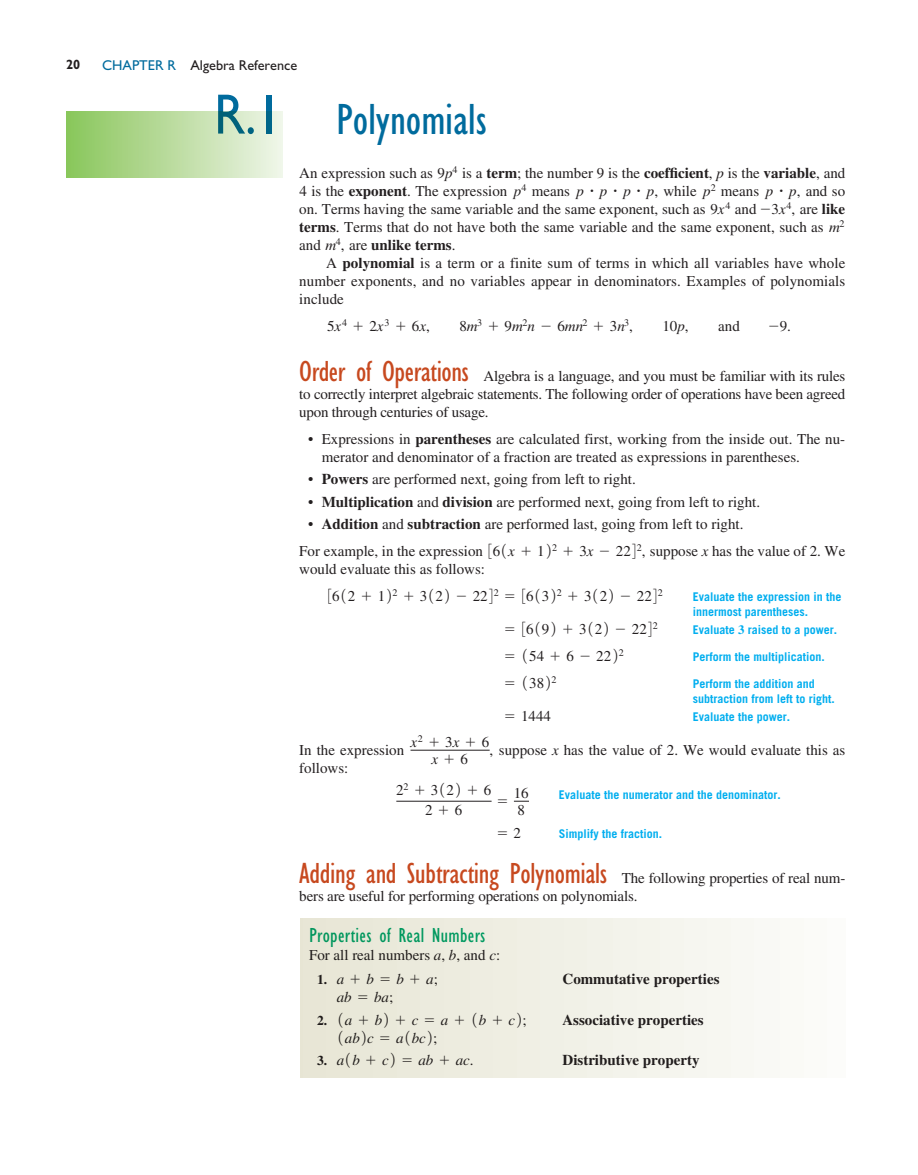
<style>
.page{position:relative;width:918px;height:1175px;background:#fff}
.page>*{position:absolute;margin:0;border:0;box-sizing:border-box;transform-origin:0 0}
.t1{font:condensed 45px "Gill Sans Std";color:#006b9d}
.t2{font:condensed 21px "Gill Sans Std";letter-spacing:.015em;color:#00a66e}
.t3{font:15px/18px "Times LT Std";color:#231f20}
.t4{font:italic 15px/17px "Times LT Std";color:#231f20;text-align:center}
.t5{font:700 15px "Times LT Std";color:#231f20}
.t6{font:15px "Pearson MATHPRO18";color:#231f20}
.t7{font:15px "Pearson MATHPRO02";color:#231f20}
.t8{font:14.25px "Gill Sans Std";color:#231f20}
.t9{font:700 13.5px "Gill Sans Std";color:#231f20;scale:.95 1}
.t10{font:700 12px/15px "Trade Gothic LT Std";color:#00aeef}
.s1{color:#006b9d}
.s2{font-stretch:normal;font-size:57px}
.s3{font-style:italic}
.s4{font-weight:700}
.s5{font-family:"Pearson MATHPRO02"}
.s6{font-weight:400}
.s7{font-weight:400;font-style:italic}
.s8{font-style:normal}
.s9{font-family:"Pearson MATHPRO02";font-style:normal}
.s10{font-family:"Gill Sans Std";font-stretch:condensed;font-size:30px;color:#c7491f}
.s11{font-family:"Pearson MATHPRO14"}
.s12{font-family:"Pearson MATHPRO18"}
.s13{font-family:"Times LT Std";font-size:12.75px}
.s14{font-family:"Times LT Std"}
.s15{font-weight:700;font-style:normal;font-size:13.5px}
.s16{font-family:"Pearson MATHPRO18";font-style:normal}
</style>
<div class="page">
<hr style="left:411px;top:750px;width:79px;height:1px;background:#231f20">
<hr style="left:396px;top:801px;width:96px;height:1px;background:#231f20">
<svg style="left:514px;top:801px;width:15px;height:1px"></svg>
<div style="left:66px;top:111px;width:216px;height:66px;background:linear-gradient(to right,#89c55a,#eff4e7)"></div>
<div style="left:300px;top:918px;width:546px;height:159px;background:linear-gradient(to right,#e7e5d5,#fcfcfa)"></div>
<p class="t9" style="left:66px;top:56px;width:16px">20</p>
<p class="t8" style="left:102px;top:57px;width:197px"><span class="s1">Chapter R</span> Algebra Reference</p>
<p class="t1" style="left:214px;top:94px;width:274px"><span class="s2">R.1</span> Polynomials</p>
<p class="t3" style="left:299px;top:164px;width:548px">An expression such as 9<span class="s3">p</span><sup>4</sup> is a <span class="s4">term</span>; the number 9 is the <span class="s4">coefficient</span>, <span class="s3">p</span> is the <span class="s4">variable</span>, and</p>
<p class="t3" style="left:299px;top:182px;width:547px">4 is the <span class="s4">exponent</span>. The expression <span class="s3">p</span><sup>4</sup> means <span class="s3">p</span> <sup>#</sup> <span class="s3">p</span> <sup>#</sup> <span class="s3">p</span> <sup>#</sup> <span class="s3">p</span>, while <span class="s3">p</span><sup>2</sup> means <span class="s3">p</span> <sup>#</sup> <span class="s3">p</span>, and so</p>
<p class="t3" style="left:299px;top:200px;width:548px">on. Terms having the same variable and the same exponent, such as 9<span class="s3">x</span><sup>4</sup> and <span class="s5">-</span>3<span class="s3">x</span><sup>4</sup>, are <span class="s4">like</span></p>
<p class="t3" style="left:299px;top:218px;width:547px"><span class="s4">terms</span>. Terms that do not have both the same variable and the same exponent, such as <span class="s3">m</span><sup>2</sup></p>
<p class="t5" style="left:299px;top:236px;width:158px"><span class="s6">and</span> <span class="s7">m</span><sup>4</sup><span class="s6">, are</span> unlike terms<span class="s6">.</span></p>
<p class="t3" style="left:326px;top:254px;width:521px">A <span class="s4">polynomial</span> is a term or a finite sum of terms in which all variables have whole</p>
<p class="t3" style="left:299px;top:272px;width:547px">number exponents, and no variables appear in denominators. Examples of polynomials</p>
<p class="t3" style="left:299px;top:290px;width:46px">include</p>
<p class="t3" style="left:327px;top:317px;width:104px">5<span class="s3">x</span><sup>4</sup> <span class="s5">+</span> 2<span class="s3">x</span><sup>3</sup> <span class="s5">+</span> 6<span class="s3">x</span>,</p>
<p class="t4" style="left:459px;top:317px;width:175px"><span class="s8">8</span>m<sup>3</sup> <span class="s9">+</span> <span class="s8">9</span>m<sup>2</sup>n <span class="s9">-</span> <span class="s8">6</span>mn<sup>2</sup> <span class="s9">+</span> <span class="s8">3</span>n<sup>3</sup><span class="s8">,</span></p>
<p class="t3" style="left:662px;top:317px;width:28px">10<span class="s3">p</span>,</p>
<p class="t3" style="left:718px;top:317px;width:23px">and</p>
<p class="t3" style="left:769px;top:317px;width:23px"><span class="s5">-</span>9.</p>
<p class="t3" style="left:299px;top:366px;width:548px;text-align:justify"><span class="s10">Order of Operations</span> Algebra is a language, and you must be familiar with its rules to correctly interpret algebraic statements. The following order of operations have been agreed upon through centuries of usage.</p>
<p class="t3" style="left:322px;top:429px;width:525px;text-indent:-13px">• Expressions in <span class="s4">parentheses</span> are calculated first, working from the inside out. The nu&shy;merator and denominator of a fraction are treated as expressions in parentheses.</p>
<p class="t3" style="left:308px;top:470px;width:329px">• <span class="s4">Powers</span> are performed next, going from left to right.</p>
<p class="t3" style="left:308px;top:492px;width:453px">• <span class="s4">Multiplication</span> and <span class="s4">division</span> are performed next, going from left to right.</p>
<p class="t3" style="left:299px;top:510px;width:548px;line-height:27px;text-indent:9px">• <span class="s4">Addition</span> and <span class="s4">subtraction</span> are performed last, going from left to right.<br>For example, in the expression <span class="s11">3</span>6<span class="s12">1</span><span class="s3">x</span> <span class="s5">+</span> 1<span class="s12">2</span><sup>2</sup> <span class="s5">+</span> 3<span class="s3">x</span> <span class="s5">-</span> 22<span class="s12">4</span><sup>2</sup>, suppose <span class="s3">x</span> has the value of 2. We</p>
<p class="t3" style="left:329px;top:555px;width:336px;line-height:27px;text-indent:-29px">would evaluate this as follows:<br><span class="s11">3</span>6<span class="s12">1</span>2 <span class="s5">+</span> 1<span class="s12">2</span><sup>2</sup> <span class="s5">+</span> 3<span class="s12">1</span>2<span class="s12">2</span> <span class="s5">-</span> 22<span class="s12">4</span><sup>2</sup> <span class="s5">=</span> <span class="s11">3</span>6<span class="s12">1</span>3<span class="s12">2</span><sup>2</sup> <span class="s5">+</span> 3<span class="s12">1</span>2<span class="s12">2</span> <span class="s5">-</span> 22<span class="s12">4</span><sup>2</sup></p>
<p class="t10" style="left:693px;top:589px;width:150px">Evaluate the expression in the innermost parentheses.</p>
<p class="t3" style="left:505px;top:620px;width:154px"><span class="s5">=</span> <span class="s11">3</span>6<span class="s12">1</span>9<span class="s12">2</span> <span class="s5">+</span> 3<span class="s12">1</span>2<span class="s12">2</span> <span class="s5">-</span> 22<span class="s12">4</span><sup>2</sup></p>
<p class="t10" style="left:693px;top:622px;width:146px">Evaluate <span class="s13">3</span> raised to a power.</p>
<p class="t3" style="left:505px;top:647px;width:120px"><span class="s5">=</span> <span class="s12">1</span>54 <span class="s5">+</span> 6 <span class="s5">-</span> 22<span class="s12">2</span><sup>2</sup></p>
<p class="t10" style="left:693px;top:649px;width:134px">Perform the multiplication.</p>
<p class="t6" style="left:505px;top:673px;width:53px"><span class="s5">=</span> 1<span class="s14">38</span>2<sup>2</sup></p>
<p class="t10" style="left:693px;top:676px;width:144px;line-height:14.4px">Perform the addition and subtraction from left to right.</p>
<p class="t3" style="left:505px;top:706px;width:47px"><span class="s5">=</span> 1444</p>
<p class="t10" style="left:693px;top:708px;width:99px">Evaluate the power.</p>
<p class="t3" style="left:299px;top:741px;width:106px">In the expression</p>
<p class="t4" style="left:410px;top:733px;width:80px">x<sup>2</sup> <span class="s9">+</span><span class="s8">3</span>x<span class="s9">+</span><span class="s8">6 </span>x<span class="s9">+</span><span class="s8">6</span></p>
<p class="t3" style="left:489px;top:741px;width:357px">, suppose <span class="s3">x</span> has the value of 2. We would evaluate this as</p>
<p class="t3" style="left:299px;top:759px;width:51px">follows:</p>
<p class="t3" style="left:396px;top:780px;width:97px;line-height:19.5px;text-align:center">2<sup>2</sup> <span class="s5">+</span> 3<span class="s12">1</span>2<span class="s12">2</span> <span class="s5">+</span> 6<br>2<span class="s5">+</span>6</p>
<p class="t3" style="left:514px;top:784px;width:16px;line-height:16.8px">16<br>8</p>
<p class="t10" style="left:559px;top:786px;width:224px">Evaluate the numerator and the denominator.</p>
<p class="t7" style="left:498px;top:823px;width:25px">= <span class="s14">2</span></p>
<p class="t10" style="left:559px;top:825px;width:105px">Simplify the fraction.</p>
<p class="t3" style="left:299px;top:868px;width:548px"><span class="s10">Adding and Subtracting Polynomials</span> The following properties of real num&shy;bers are useful for performing operations on polynomials.</p>
<p class="t7" style="left:498px;top:792px;width:10px">=</p>
<p class="t2" style="left:309px;top:924px;width:178px">Properties of Real Numbers</p>
<p class="t3" style="left:309px;top:946px;width:193px">For all real numbers <span class="s3">a</span>, <span class="s3">b</span>, and <span class="s3">c</span>:</p>
<p class="t4" style="left:317px;top:970px;width:122px"><span class="s15">1.</span> a<span class="s9">+</span>b<span class="s9">=</span>b<span class="s9">+</span>a<span class="s8">;</span></p>
<p class="t5" style="left:563px;top:970px;width:159px">Commutative properties</p>
<p class="t4" style="left:337px;top:988px;width:58px">ab <span class="s9">=</span> ba<span class="s8">;</span></p>
<p class="t4" style="left:317px;top:1011px;width:211px"><span class="s15">2.</span> <span class="s16">1</span>a<span class="s9">+</span>b<span class="s16">2</span><span class="s9">+</span>c<span class="s9">=</span>a<span class="s9">+</span><span class="s16">1</span>b<span class="s9">+</span>c<span class="s16">2</span><span class="s8">;</span></p>
<p class="t5" style="left:562px;top:1010px;width:143px">Associative properties</p>
<p class="t4" style="left:338px;top:1029px;width:101px"><span class="s16">1</span>ab<span class="s16">2</span>c <span class="s9">=</span> a<span class="s16">1</span>bc<span class="s16">2</span><span class="s8">;</span></p>
<p class="t4" style="left:317px;top:1051px;width:158px"><span class="s15">3.</span> a<span class="s16">1</span>b <span class="s9">+</span> c<span class="s16">2</span> <span class="s9">=</span> ab <span class="s9">+</span> ac<span class="s8">.</span></p>
<p class="t5" style="left:563px;top:1051px;width:139px">Distributive property</p>
</div>
